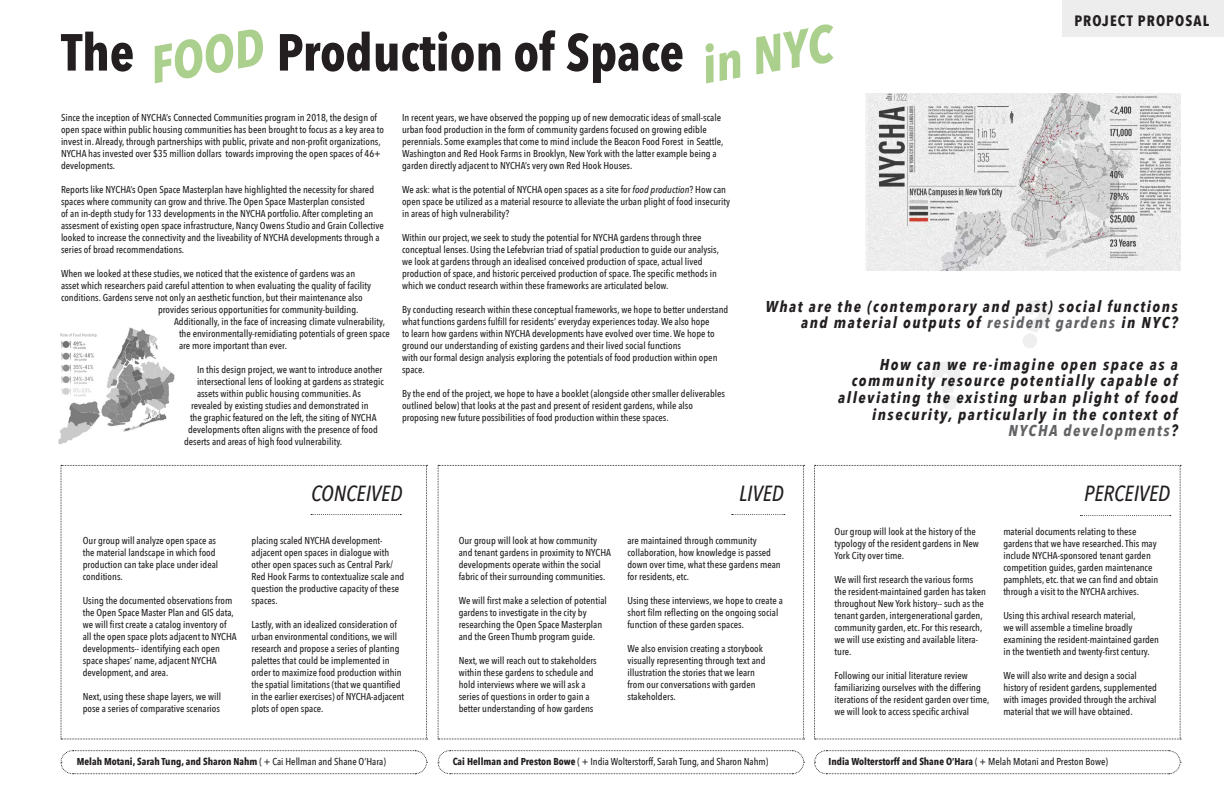
<style>
.page{position:relative;width:1224px;height:792px;background:#fff}
.page>*{position:absolute;margin:0;border:0;box-sizing:border-box;transform-origin:0 0}
.t1{font:700 51.6px "Avenir Next Condensed";color:#231f20}
.t2{font:italic 700 51.6px "Avenir Next Condensed";color:#abcf8d}
.t3{font:italic 700 51.6px "Avenir Next Condensed";color:#abcf8c}
.t4{font:italic 500 21.9px "Avenir Next Condensed";color:#231f20}
.t5{font:italic 700 15.7px/16.6px "Avenir Next Condensed";letter-spacing:.1em;color:#231f20;text-align:right}
.t6{font:700 15px "Avenir Next Condensed";letter-spacing:.075em;color:#231f20}
.t7{font:500 10px/12px "Avenir Next Condensed";color:#231f20}
.t8{font:700 10px "Avenir Next Condensed";color:#231f20}
.s1{font-style:italic}
.s2{color:#636366}
.s3{font-weight:500}
.s4{font-weight:700}
</style>
<div class="page">
<div style="left:1062px;top:0;width:162px;height:36px;background:#ededed"></div>
<img style="left:865px;top:93px;width:315px;height:177px">
<svg style="left:61px;top:465px;width:367px;height:275px"></svg>
<svg style="left:438px;top:465px;width:367px;height:275px"></svg>
<svg style="left:814px;top:465px;width:367px;height:275px"></svg>
<img style="left:58px;top:327px;width:117px;height:118px">
<svg style="left:60px;top:750px;width:368px;height:25px"></svg>
<svg style="left:438px;top:750px;width:367px;height:25px"></svg>
<svg style="left:814px;top:750px;width:367px;height:25px"></svg>
<h1 class="t3" style="left:145px;top:33px;width:116px;rotate:-10deg">FOOD</h1>
<h1 class="t2" style="left:696px;top:33px;width:134px;rotate:-10deg">in NYC</h1>
<h1 class="t1" style="left:61px;top:19px;width:75px">The</h1>
<h1 class="t1" style="left:277px;top:19px;width:409px">Production of Space</h1>
<h3 class="t6" style="left:1074px;top:11px;width:136px">PROJECT PROPOSAL</h3>
<p class="t7" style="left:61px;top:112px;width:324px">Since the inception of NYCHA’s Connected Communities program in 2018, the design of open space within public housing communities has been brought to focus as a key area to invest in. Already, through partnerships with public, private and non-profit organizations, NYCHA has invested over $35 million dollars towards improving the open spaces of 46+ developments.</p>
<p class="t7" style="left:61px;top:184px;width:324px">Reports like NYCHA’s Open Space Masterplan have highlighted the necessity for shared spaces where community can grow and thrive. The Open Space Masterplan consisted<br>of an in-depth study for 133 developments in the NYCHA portfolio. After completing an assesment of existing open space infrastructure, Nancy Owens Studio and Grain Collective looked to increase the connectivity and the liveability of NYCHA developments through a series of broad recommendations.</p>
<p class="t7" style="left:61px;top:268px;width:296px">When we looked at these studies, we noticed that the existence of gardens was an</p>
<p class="t7" style="left:61px;top:280px;width:312px">asset which researchers paid careful attention to when evaluating the quality of facility</p>
<p class="t7" style="left:61px;top:292px;width:303px">conditions. Gardens serve not only an aesthetic function, but their maintenance also</p>
<p class="t7" style="left:158px;top:304px;width:202px">provides serious opportunities for community-building.</p>
<p class="t7" style="left:174px;top:316px;width:213px">Additionally, in the face of increasing climate vulnerability,</p>
<p class="t7" style="left:179px;top:328px;width:212px">the environmentally-remidiating potentials of green space</p>
<p class="t7" style="left:179px;top:340px;width:110px">are more important than ever.</p>
<p class="t7" style="left:197px;top:364px;width:187px">In this design project, we want to introduce another</p>
<p class="t7" style="left:197px;top:376px;width:188px">intersectional lens of looking at gardens as strategic</p>
<p class="t7" style="left:197px;top:388px;width:165px">assets within public housing communities. As</p>
<p class="t7" style="left:191px;top:400px;width:179px">revealed by existing studies and demonstrated in</p>
<p class="t7" style="left:190px;top:412px;width:188px">the graphic featured on the left, the siting of NYCHA</p>
<p class="t7" style="left:188px;top:424px;width:191px">developments often aligns with the presence of food</p>
<p class="t7" style="left:184px;top:436px;width:160px">deserts and areas of high food vulnerability.</p>
<p class="t7" style="left:402px;top:112px;width:323px">In recent years, we have observed the popping up of new democratic ideas of small-scale urban food production in the form of community gardens focused on growing edible perennials. Some examples that come to mind include the Beacon Food Forest in Seattle, Washington and Red Hook Farms in Brooklyn, New York with the latter example being a garden directly adjacent to NYCHA’s very own Red Hook Houses.</p>
<p class="t7" style="left:402px;top:184px;width:329px">We ask: what is the potential of NYCHA open spaces as a site for <span class="s1">food production</span>? How can open space be utilized as a material resource to alleviate the urban plight of food insecurity in areas of high vulnerability?</p>
<p class="t7" style="left:402px;top:232px;width:318px">Within our project, we seek to study the potential for NYCHA gardens through three conceptual lenses. Using the Lefebvrian triad of spatial production to guide our analysis, we look at gardens through an idealised conceived production of space, actual lived production of space, and historic perceived production of space. The specific methods in which we conduct research within these frameworks are articulated below.</p>
<p class="t7" style="left:402px;top:304px;width:328px">By conducting research within these conceptual frameworks, we hope to better understand what functions gardens fulfill for residents’ everyday experiences today. We also hope<br>to learn how gardens within NYCHA developments have evolved over time. We hope to ground our understanding of existing gardens and their lived social functions<br>with our formal design analysis exploring the potentials of food production within open space.</p>
<p class="t7" style="left:402px;top:388px;width:324px">By the end of the project, we hope to have a booklet (alongside other smaller deliverables outlined below) that looks at the past and present of resident gardens, while also proposing new future possibilities of food production within these spaces.</p>
<h3 class="t5" style="left:765px;top:298px;width:414px">What are the (contemporary and past) social functions and material outputs of <span class="s2">resident gardens</span> in NYC?</h3>
<h3 class="t5" style="left:838px;top:357px;width:341px">How can we re-imagine open space as a community resource potentially capable of alleviating the existing urban plight of food insecurity, particularly in the context of <span class="s2">NYCHA developments</span>?</h3>
<p class="t7" style="left:83px;top:535px;width:137px">Our group will analyze open space as the material landscape in which food production can take place under ideal conditions.</p>
<p class="t7" style="left:83px;top:595px;width:156px">Using the documented observations from the Open Space Master Plan and GIS data, we will first create a catalog inventory of all the open space plots adjacent to NYCHA developments-- identifying each open space shapes’ name, adjacent NYCHA development, and area.</p>
<p class="t7" style="left:83px;top:691px;width:140px">Next, using these shape layers, we will pose a series of comparative scenarios</p>
<h2 class="t4" style="left:311px;top:479px;width:93px">CONCEIVED</h2>
<h2 class="t4" style="left:739px;top:479px;width:46px">LIVED</h2>
<h2 class="t4" style="left:1084px;top:479px;width:88px">PERCEIVED</h2>
<p class="t7" style="left:252px;top:535px;width:154px">placing scaled NYCHA development&shy;adjacent open spaces in dialogue with other open spaces such as Central Park/ Red Hook Farms to contextualize scale and question the productive capacity of these spaces.</p>
<p class="t7" style="left:252px;top:619px;width:154px">Lastly, with an idealized consideration of urban environmental conditions, we will research and propose a series of planting palettes that could be implemented in order to maximize food production within the spatial limitations (that we quantified in the earlier exercises) of NYCHA-adjacent plots of open space.</p>
<p class="t7" style="left:459px;top:535px;width:154px">Our group will look at how community and tenant gardens in proximity to NYCHA developments operate within the social fabric of their surrounding communities.</p>
<p class="t7" style="left:459px;top:595px;width:150px">We will first make a selection of potential gardens to investigate in the city by researching the Open Space Masterplan and the Green Thumb program guide.</p>
<p class="t7" style="left:459px;top:655px;width:140px">Next, we will reach out to stakeholders within these gardens to schedule and hold interviews where we will ask a series of questions in order to gain a better understanding of how gardens</p>
<p class="t7" style="left:627px;top:535px;width:155px">are maintained through community collaboration, how knowledge is passed down over time, what these gardens mean for residents, etc.</p>
<p class="t7" style="left:627px;top:595px;width:157px">Using these interviews, we hope to create a short film reflecting on the ongoing social function of these garden spaces.</p>
<p class="t7" style="left:627px;top:643px;width:140px">We also envision creating a storybook visually representing through text and illustration the stories that we learn from our conversations with garden stakeholders.</p>
<p class="t7" style="left:835px;top:526px;width:146px">Our group will look at the history of the typology of the resident gardens in New<br>York City over time.</p>
<p class="t7" style="left:835px;top:574px;width:153px">We will first research the various forms the resident-maintained garden has taken throughout New York history-- such as the tenant garden, intergenerational garden, community garden, etc. For this research, we will use existing and available litera&shy;ture.</p>
<p class="t7" style="left:835px;top:670px;width:156px">Following our initial literature review familiarizing ourselves with the differing iterations of the resident garden over time, we will look to access specific archival</p>
<p class="t7" style="left:1003px;top:526px;width:157px">material documents relating to these gardens that we have researched. This may include NYCHA-sponsored tenant garden competition guides, garden maintenance pamphlets, etc. that we can find and obtain through a visit to the NYCHA archives.</p>
<p class="t7" style="left:1003px;top:610px;width:157px">Using this archival research material,<br>we will assemble a timeline broadly examining the resident-maintained garden in the twentieth and twenty-first century.</p>
<p class="t7" style="left:1003px;top:670px;width:155px">We will also write and design a social history of resident gardens, supplemented with images provided through the archival material that we will have obtained.</p>
<p class="t8" style="left:77px;top:755px;width:311px">Melah Motani, Sarah Tung, and Sharon Nahm <span class="s3">( + Cai Hellman and Shane O’Hara)</span></p>
<p class="t7" style="left:453px;top:756px;width:317px"><span class="s4">Cai Hellman and Preston Bowe</span> ( + India Wolterstorff, Sarah Tung, and Sharon Nahm)</p>
<p class="t8" style="left:829px;top:755px;width:281px">India Wolterstorff and Shane O’Hara <span class="s3">( + Melah Motani and Preston Bowe)</span></p>
</div>
